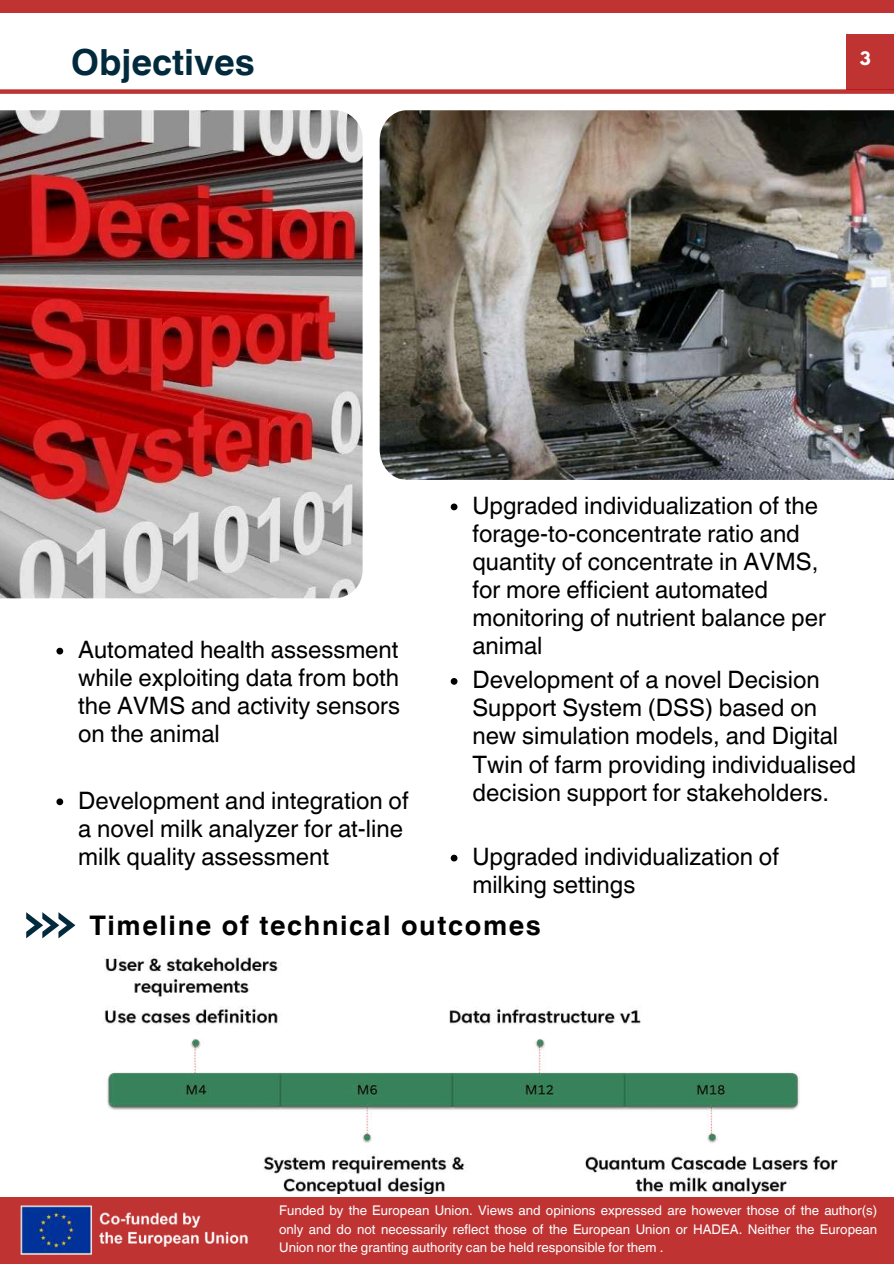
<style>
.page{position:relative;width:894px;height:1264px;background:#fff}
.page>*{position:absolute;margin:0;border:0;box-sizing:border-box;transform-origin:0 0}
.t1{font:700 36px "Helvetica World";color:#022a3d}
.t2{font:700 27px "Helvetica World";letter-spacing:.06em;color:#000}
.t3{font:24px/28.2px "Helvetica World";color:#000}
.t4{font:700 16.5px "League Spartan";color:#fff}
.t5{font:13.35px/18.3px "Helvetica World";color:#fff;text-align:justify}
</style>
<div class="page">
<img style="left:379px;top:110px;width:514px;height:370px">
<img style="left:0;top:110px;width:362px;height:488px">
<div style="left:0;top:0;width:893px;height:12px;background:#bf3333"></div>
<div style="left:0;top:1197px;width:893px;height:66px;background:#bf3333"></div>
<div style="left:846px;top:34px;width:47px;height:55px;background:#bf3333"></div>
<div style="left:0;top:89px;width:893px;height:5px;background:#bf3333"></div>
<img style="left:103px;top:955px;width:735px;height:238px">
<svg style="left:26px;top:912px;width:49px;height:26px"></svg>
<img style="left:20px;top:1205px;width:228px;height:50px">
<svg style="left:56px;top:647px;width:7px;height:7px"></svg>
<svg style="left:56px;top:798px;width:7px;height:7px"></svg>
<svg style="left:450px;top:503px;width:7px;height:7px"></svg>
<svg style="left:450px;top:854px;width:7px;height:7px"></svg>
<svg style="left:450px;top:678px;width:7px;height:6px"></svg>
<h1 class="t1" style="left:71px;top:33px;width:185px">Objectives</h1>
<p class="t4" style="left:859px;top:51px;width:12px">3</p>
<p class="t3" style="left:78px;top:635px;width:323px;text-align:justify">Automated health assessment while exploiting data from both the AVMS and activity sensors on the animal</p>
<p class="t3" style="left:78px;top:786px;width:332px">Development and integration of a novel milk analyzer for at-line milk quality assessment</p>
<p class="t3" style="left:472px;top:491px;width:355px">Upgraded individualization of the forage-to-concentrate ratio and quantity of concentrate in AVMS, for more efficient automated monitoring of nutrient balance per animal</p>
<p class="t3" style="left:472px;top:665px;width:385px">Development of a novel Decision Support System (DSS) based on new simulation models, and Digital Twin of farm providing individualised decision support for stakeholders.</p>
<p class="t3" style="left:472px;top:842px;width:308px">Upgraded individualization of milking settings</p>
<p class="t2" style="left:89px;top:903px;width:453px">Timeline of technical outcomes</p>
<p class="t5" style="left:279px;top:1201px;width:599px">Funded by the European Union. Views and opinions expressed are however those of the author(s) only and do not necessarily reflect those of the European Union or HADEA. Neither the European Union nor the granting authority can be held responsible for them .</p>
</div>
